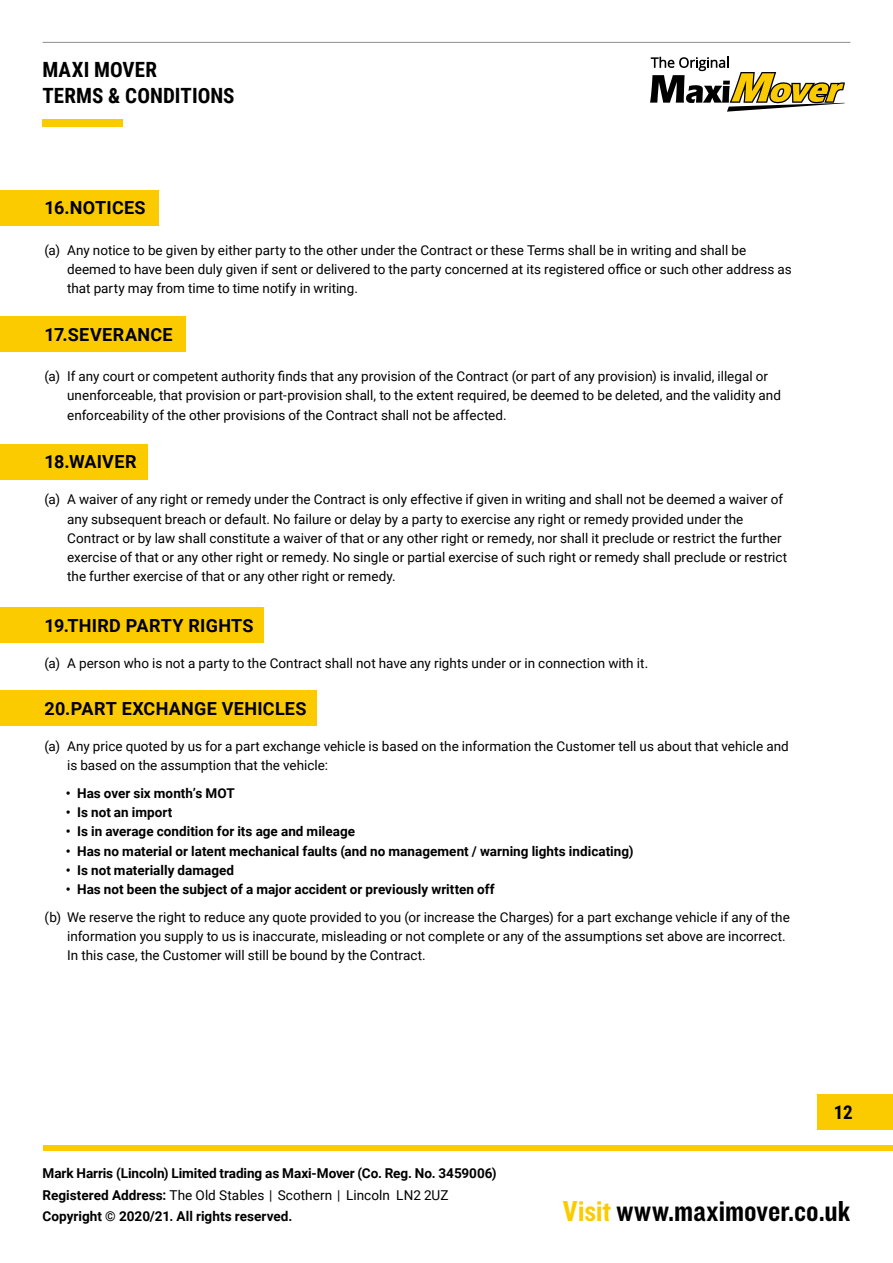
<style>
.page{position:relative;width:893px;height:1263px;background:#fff}
.page>*{position:absolute;margin:0;border:0;box-sizing:border-box;transform-origin:0 0}
.t1{font:30px "Knockout HTF50 Welterweight";color:#000}
.t2{font:700 21px/25.5px "Roboto Condensed";letter-spacing:.005em;color:#000}
.t3{font:700 18.9px "Roboto Condensed";color:#000}
.t4{font:700 18px "Roboto";letter-spacing:.015em;color:#000}
.t5{font:700 13.65px/21.3px "Roboto";letter-spacing:-.005em;color:#000}
.t6{font:13.5px/19.2px "Roboto";color:#000}
.t7{font:700 13.5px "Roboto";color:#000}
.s1{font-weight:400}
.s2{color:#fbcb00}
</style>
<div class="page">
<hr style="left:43px;top:42px;width:807px;height:1px;background:#9b9b9a">
<div style="left:42px;top:120px;width:81px;height:7px;background:#fbcb00"></div>
<div style="left:43px;top:1145px;width:850px;height:6px;background:#fbcb00"></div>
<svg style="left:650px;top:57px;width:195px;height:55px"></svg>
<div style="left:818px;top:1094px;width:75px;height:36px;background:#fbcb00"></div>
<div style="left:0;top:190px;width:159px;height:36px;background:#fbcb00"></div>
<div style="left:0;top:316px;width:186px;height:36px;background:#fbcb00"></div>
<div style="left:0;top:444px;width:147px;height:36px;background:#fbcb00"></div>
<div style="left:0;top:690px;width:316px;height:36px;background:#fbcb00"></div>
<div style="left:0;top:607px;width:264px;height:36px;background:#fbcb00"></div>
<h2 class="t2" style="left:43px;top:56px;width:194px">MAXI MOVER<br>TERMS &amp; CONDITIONS</h2>
<h3 class="t4" style="left:45px;top:195px;width:102px">16.NOTICES</h3>
<p class="t6" style="left:67px;top:240px;width:726px;text-indent:-22px">(a) Any notice to be given by either party to the other under the Contract or these Terms shall be in writing and shall be deemed to have been duly given if sent or delivered to the party concerned at its registered office or such other address as that party may from time to time notify in writing.</p>
<h3 class="t4" style="left:45px;top:322px;width:130px">17.SEVERANCE</h3>
<p class="t6" style="left:67px;top:366px;width:715px;text-indent:-23px">(a) If any court or competent authority finds that any provision of the Contract (or part of any provision) is invalid, illegal or unenforceable, that provision or part-provision shall, to the extent required, be deemed to be deleted, and the validity and enforceability of the other provisions of the Contract shall not be affected.</p>
<h3 class="t4" style="left:45px;top:449px;width:93px">18.WAIVER</h3>
<p class="t6" style="left:67px;top:489px;width:722px;text-indent:-23px">(a) A waiver of any right or remedy under the Contract is only effective if given in writing and shall not be deemed a waiver of any subsequent breach or default. No failure or delay by a party to exercise any right or remedy provided under the Contract or by law shall constitute a waiver of that or any other right or remedy, nor shall it preclude or restrict the further exercise of that or any other right or remedy. No single or partial exercise of such right or remedy shall preclude or restrict the further exercise of that or any other right or remedy.</p>
<h3 class="t4" style="left:45px;top:613px;width:210px">19.THIRD PARTY RIGHTS</h3>
<p class="t6" style="left:45px;top:653px;width:605px">(a) A person who is not a party to the Contract shall not have any rights under or in connection with it.</p>
<h3 class="t4" style="left:45px;top:696px;width:263px">20.PART EXCHANGE VEHICLES</h3>
<p class="t6" style="left:67px;top:736px;width:723px;text-indent:-23px">(a) Any price quoted by us for a part exchange vehicle is based on the information the Customer tell us about that vehicle and is based on the assumption that the vehicle:</p>
<p class="t7" style="left:66px;top:784px;width:171px">• Has over six month’s MOT</p>
<p class="t7" style="left:66px;top:803px;width:108px">• Is not an import</p>
<p class="t7" style="left:66px;top:822px;width:291px">• Is in average condition for its age and mileage</p>
<p class="t7" style="left:66px;top:841px;width:569px">• Has no material or latent mechanical faults (and no management / warning lights indicating)</p>
<p class="t7" style="left:66px;top:860px;width:170px">• Is not materially damaged</p>
<p class="t7" style="left:66px;top:880px;width:430px">• Has not been the subject of a major accident or previously written off</p>
<p class="t6" style="left:67px;top:907px;width:724px;text-indent:-23px">(b) We reserve the right to reduce any quote provided to you (or increase the Charges) for a part exchange vehicle if any of the information you supply to us is inaccurate, misleading or not complete or any of the assumptions set above are incorrect.<br>In this case, the Customer will still be bound by the Contract.</p>
<h3 class="t3" style="left:834px;top:1099px;width:20px">12</h3>
<p class="t5" style="left:43px;top:1162px;width:456px">Mark Harris (Lincoln) Limited trading as Maxi-Mover (Co. Reg. No. 3459006)<br>Registered Address: <span class="s1">The Old Stables | Scothern | Lincoln LN2 2UZ<br></span>Copyright © 2020/21. All rights reserved.</p>
<h1 class="t1" style="left:563px;top:1195px;width:289px"><span class="s2">Visit</span> www.maximover.co.uk</h1>
</div>
